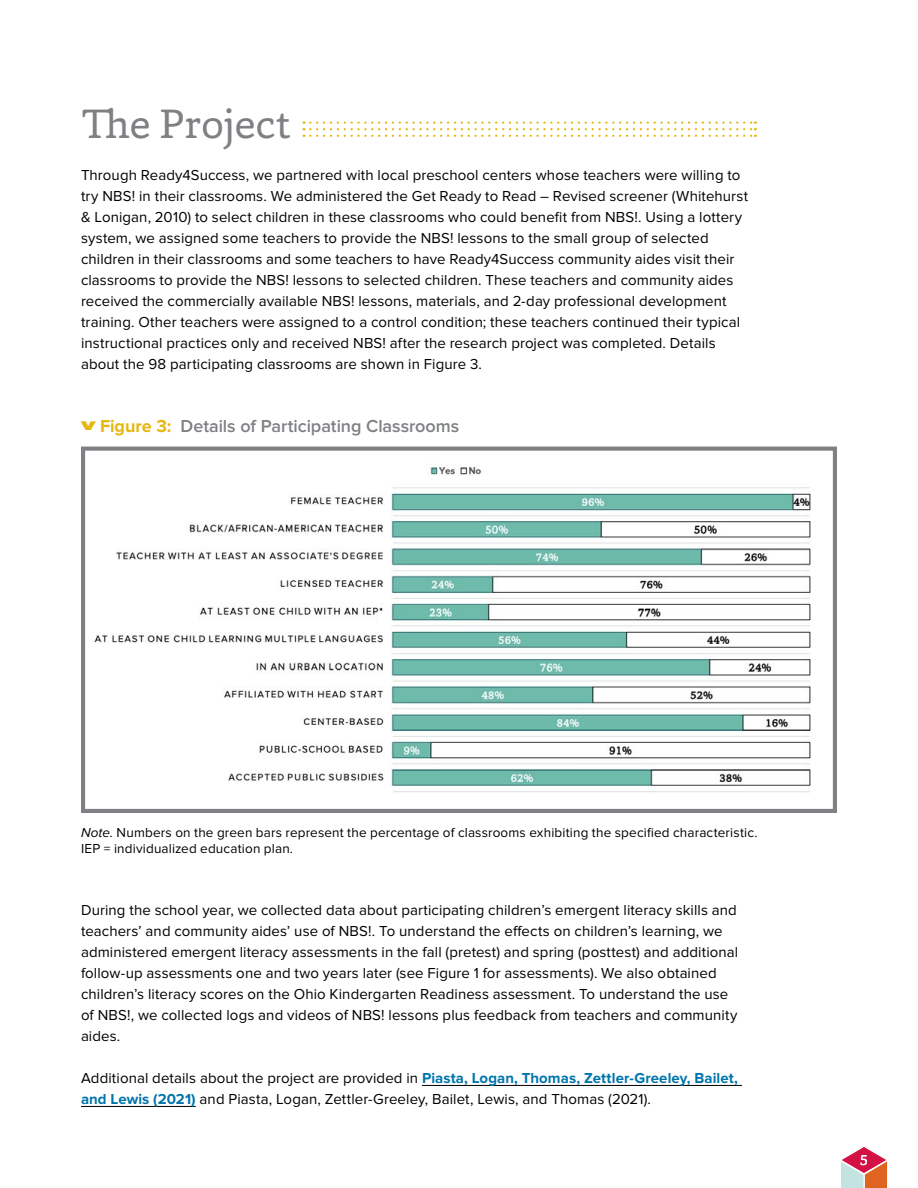
<style>
.page{position:relative;width:918px;height:1188px;background:#fff}
.page>*{position:absolute;margin:0;border:0;box-sizing:border-box;transform-origin:0 0}
.t1{font:42px "Capita";letter-spacing:-.005em;color:#7e8083}
.t2{font:600 18px "Proxima Nova";letter-spacing:-.005em;color:#7e8083}
.t3{font:15px/21px "Proxima Nova";letter-spacing:.005em;color:#000}
.t4{font:15px "Capita";color:#fff}
.t5{font:13.5px/16.2px "Proxima Nova";letter-spacing:.01em;color:#000}
.s1{font-weight:900;color:#e6b711}
.s2{font-weight:700;color:#e6b711}
.s3{font-style:italic}
.s4{font-weight:700;color:#0075ac}
</style>
<div class="page">
<svg style="left:841px;top:1147px;width:46px;height:41px"></svg>
<hr style="left:422px;top:1085px;width:320px;height:1px;background:#000">
<hr style="left:81px;top:1106px;width:115px;height:1px;background:#000">
<img style="left:94px;top:467px;width:717px;height:326px">
<div style="left:81px;top:447px;width:756px;height:366px;border:4px solid #7e8083"></div>
<svg style="left:304px;top:122px;width:452px;height:15px"></svg>
<h1 class="t1" style="left:81px;top:96px;width:211px">The Project</h1>
<p class="t3" style="left:81px;top:165px;width:669px">Through Ready4Success, we partnered with local preschool centers whose teachers were willing to try NBS! in their classrooms. We administered the Get Ready to Read – Revised screener (Whitehurst &amp; Lonigan, 2010) to select children in these classrooms who could benefit from NBS!. Using a lottery system, we assigned some teachers to provide the NBS! lessons to the small group of selected children in their classrooms and some teachers to have Ready4Success community aides visit their classrooms to provide the NBS! lessons to selected children. These teachers and community aides received the commercially available NBS! lessons, materials, and 2-day professional development training. Other teachers were assigned to a control condition; these teachers continued their typical instructional practices only and received NBS! after the research project was completed. Details about the 98 participating classrooms are shown in Figure 3.</p>
<p class="t2" style="left:81px;top:416px;width:380px"><span class="s1">v</span> <span class="s2">Figure 3:</span> Details of Participating Classrooms</p>
<p class="t5" style="left:81px;top:825px;width:678px"><span class="s3">Note.</span> Numbers on the green bars represent the percentage of classrooms exhibiting the specified characteristic.<br>IEP = individualized education plan.</p>
<p class="t3" style="left:81px;top:900px;width:659px">During the school year, we collected data about participating children’s emergent literacy skills and teachers’ and community aides’ use of NBS!. To understand the effects on children’s learning, we administered emergent literacy assessments in the fall (pretest) and spring (posttest) and additional follow-up assessments one and two years later (see Figure 1 for assessments). We also obtained children’s literacy scores on the Ohio Kindergarten Readiness assessment. To understand the use of NBS!, we collected logs and videos of NBS! lessons plus feedback from teachers and community aides.</p>
<p class="t3" style="left:81px;top:1068px;width:659px">Additional details about the project are provided in <span class="s4">Piasta, Logan, Thomas, Zettler-Greeley, Bailet, and Lewis (2021)</span> and Piasta, Logan, Zettler-Greeley, Bailet, Lewis, and Thomas (2021).</p>
<p class="t4" style="left:860px;top:1150px;width:10px">5</p>
</div>
